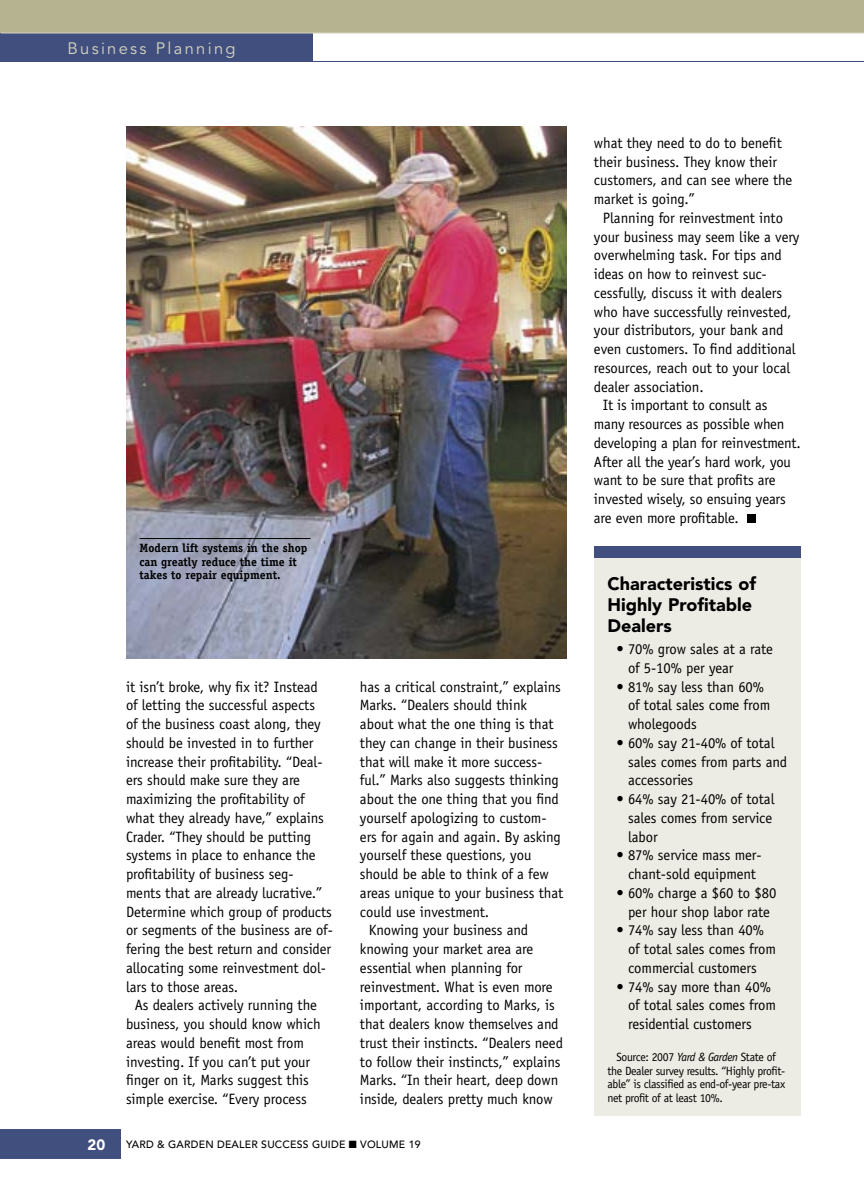
<style>
.page{position:relative;width:864px;height:1188px;background:#fff}
.page>*{position:absolute;margin:0;border:0;box-sizing:border-box;transform-origin:0 0}
.t1{font:900 18px/21px "Avenir LT Std";color:#000}
.t2{font:16.5px "Avenir LT Std";letter-spacing:.14em;color:#d6d4c1}
.t3{font:15px/18.8px "Officina Sans Std";letter-spacing:-.005em;color:#000}
.t4{font:900 15px "Avenir LT Std";color:#fff}
.t5{font:12px/13.5px "Officina Sans Std";letter-spacing:-.03em;color:#000}
.t6{font:700 12px/13.5px "Officina Serif Std";color:#000}
.t7{font:500 10.5px "Avenir LT Std";letter-spacing:.02em;color:#000}
.s1{font-style:italic}
</style>
<div class="page">
<div style="left:747px;top:514px;width:8px;height:9px;background:#000"></div>
<div style="left:594px;top:556px;width:207px;height:560px;background:#edece4"></div>
<div style="left:594px;top:546px;width:207px;height:12px;background:#404f7d"></div>
<img style="left:126px;top:126px;width:441px;height:532px">
<hr style="left:140px;top:538px;width:170px;height:1px;background:#000">
<div style="left:0;top:1130px;width:120px;height:29px;background:#404f7d"></div>
<div style="left:1px;top:0;width:863px;height:33px;background:#b5b390"></div>
<hr style="left:1px;top:61px;width:863px;height:1px;background:#404f7d">
<div style="left:0;top:33px;width:312px;height:29px;background:#404f7d"></div>
<hr style="left:1px;top:33px;width:863px;height:1px;background:#d6d4c1">
<p class="t2" style="left:68px;top:39px;width:170px">Business Planning</p>
<p class="t6" style="left:140px;top:541px;width:169px">Modern lift systems in the shop can greatly reduce the time it takes to repair equipment.</p>
<p class="t3" style="left:126px;top:677px;width:193px">it isn’t broke, why fix it? Instead</p>
<p class="t3" style="left:126px;top:696px;width:191px">of letting the successful aspects</p>
<p class="t3" style="left:126px;top:715px;width:196px">of the business coast along, they</p>
<p class="t3" style="left:126px;top:733px;width:189px">should be invested in to further</p>
<p class="t3" style="left:126px;top:752px;width:198px">increase their profitability. “Deal-</p>
<p class="t3" style="left:126px;top:771px;width:176px">ers should make sure they are</p>
<p class="t3" style="left:126px;top:790px;width:180px">maximizing the profitability of</p>
<p class="t3" style="left:126px;top:808px;width:199px">what they already have,” explains</p>
<p class="t3" style="left:126px;top:827px;width:187px">Crader. “They should be putting</p>
<p class="t3" style="left:126px;top:846px;width:191px">systems in place to enhance the</p>
<p class="t3" style="left:126px;top:865px;width:169px">profitability of business seg-</p>
<p class="t3" style="left:126px;top:883px;width:198px">ments that are already lucrative.”</p>
<p class="t3" style="left:126px;top:902px;width:207px">Determine which group of products</p>
<p class="t3" style="left:126px;top:921px;width:208px">or segments of the business are of-</p>
<p class="t3" style="left:126px;top:940px;width:207px">fering the best return and consider</p>
<p class="t3" style="left:126px;top:958px;width:201px">allocating some reinvestment dol-</p>
<p class="t3" style="left:126px;top:977px;width:114px">lars to those areas.</p>
<p class="t3" style="left:135px;top:996px;width:183px">As dealers actively running the</p>
<p class="t3" style="left:126px;top:1015px;width:196px">business, you should know which</p>
<p class="t3" style="left:126px;top:1033px;width:179px">areas would benefit most from</p>
<p class="t3" style="left:126px;top:1052px;width:186px">investing. If you can’t put your</p>
<p class="t3" style="left:126px;top:1071px;width:184px">finger on it, Marks suggest this</p>
<p class="t3" style="left:126px;top:1090px;width:182px">simple exercise. “Every process</p>
<p class="t3" style="left:360px;top:677px;width:202px">has a critical constraint,” explains</p>
<p class="t3" style="left:360px;top:696px;width:169px">Marks. “Dealers should think</p>
<p class="t3" style="left:360px;top:715px;width:195px">about what the one thing is that</p>
<p class="t3" style="left:360px;top:733px;width:199px">they can change in their business</p>
<p class="t3" style="left:360px;top:752px;width:184px">that will make it more success-</p>
<p class="t3" style="left:360px;top:771px;width:200px">ful.” Marks also suggests thinking</p>
<p class="t3" style="left:360px;top:790px;width:200px">about the one thing that you find</p>
<p class="t3" style="left:360px;top:808px;width:188px">yourself apologizing to custom-</p>
<p class="t3" style="left:360px;top:827px;width:202px">ers for again and again. By asking</p>
<p class="t3" style="left:360px;top:846px;width:173px">yourself these questions, you</p>
<p class="t3" style="left:360px;top:865px;width:190px">should be able to think of a few</p>
<p class="t3" style="left:360px;top:883px;width:205px">areas unique to your business that</p>
<p class="t3" style="left:360px;top:902px;width:131px">could use investment.</p>
<p class="t3" style="left:369px;top:921px;width:161px">Knowing your business and</p>
<p class="t3" style="left:360px;top:940px;width:175px">knowing your market area are</p>
<p class="t3" style="left:360px;top:958px;width:164px">essential when planning for</p>
<p class="t3" style="left:360px;top:977px;width:194px">reinvestment. What is even more</p>
<p class="t3" style="left:360px;top:996px;width:196px">important, according to Marks, is</p>
<p class="t3" style="left:360px;top:1015px;width:200px">that dealers know themselves and</p>
<p class="t3" style="left:360px;top:1033px;width:205px">trust their instincts. “Dealers need</p>
<p class="t3" style="left:360px;top:1052px;width:202px">to follow their instincts,” explains</p>
<p class="t3" style="left:360px;top:1071px;width:200px">Marks. “In their heart, deep down</p>
<p class="t3" style="left:360px;top:1090px;width:194px">inside, dealers pretty much know</p>
<p class="t4" style="left:87px;top:1136px;width:19px">20</p>
<p class="t7" style="left:126px;top:1139px;width:296px">YARD &amp; GARDEN DEALER SUCCESS GUIDE ■ VOLU ME 19</p>
<p class="t3" style="left:594px;top:133px;width:189px">what they need to do to benefit</p>
<p class="t3" style="left:594px;top:152px;width:185px">their business. They know their</p>
<p class="t3" style="left:594px;top:171px;width:200px">customers, and can see where the</p>
<p class="t3" style="left:594px;top:190px;width:102px">market is going.”</p>
<p class="t3" style="left:603px;top:208px;width:182px">Planning for reinvestment into</p>
<p class="t3" style="left:594px;top:227px;width:207px">your business may seem like a very</p>
<p class="t3" style="left:594px;top:246px;width:189px">overwhelming task. For tips and</p>
<p class="t3" style="left:594px;top:265px;width:174px">ideas on how to reinvest suc-</p>
<p class="t3" style="left:594px;top:283px;width:190px">cessfully, discuss it with dealers</p>
<p class="t3" style="left:594px;top:302px;width:199px">who have successfully reinvested,</p>
<p class="t3" style="left:594px;top:321px;width:191px">your distributors, your bank and</p>
<p class="t3" style="left:594px;top:340px;width:203px">even customers. To find additional</p>
<p class="t3" style="left:594px;top:358px;width:198px">resources, reach out to your local</p>
<p class="t3" style="left:594px;top:377px;width:111px">dealer association.</p>
<p class="t3" style="left:603px;top:396px;width:166px">It is important to consult as</p>
<p class="t3" style="left:594px;top:415px;width:192px">many resources as possible when</p>
<p class="t3" style="left:594px;top:433px;width:208px">developing a plan for reinvestment.</p>
<p class="t3" style="left:594px;top:452px;width:198px">After all the year’s hard work, you</p>
<p class="t3" style="left:594px;top:471px;width:183px">want to be sure that profits are</p>
<p class="t3" style="left:594px;top:490px;width:193px">invested wisely, so ensuing years</p>
<p class="t3" style="left:594px;top:508px;width:146px">are even more profitable.</p>
<p class="t1" style="left:608px;top:573px;width:150px">Characteristics of<br>Highly Profitable<br>Dealers</p>
<p class="t3" style="left:628px;top:640px;width:147px;text-indent:-12px">• 70% grow sales at a rate of 5-10% per year</p>
<p class="t3" style="left:628px;top:677px;width:144px;text-indent:-12px">• 81% say less than 60% of total sales come from wholegoods</p>
<p class="t3" style="left:628px;top:733px;width:161px;text-indent:-12px">• 60% say 21-40% of total sales comes from parts and accessories</p>
<p class="t3" style="left:628px;top:790px;width:148px;text-indent:-12px">• 64% say 21-40% of total sales comes from service labor</p>
<p class="t3" style="left:616px;top:846px;width:147px;text-align:center">• 87% service mass mer&shy;chant-sold equipment</p>
<p class="t3" style="left:616px;top:883px;width:161px;text-align:center">• 60% charge a $60 to $80 per hour shop labor rate</p>
<p class="t3" style="left:628px;top:921px;width:149px;text-indent:-12px">• 74% say less than 40% of total sales comes from commercial customers</p>
<p class="t3" style="left:628px;top:977px;width:149px;text-indent:-12px">• 74% say more than 40% of total sales comes from residential customers</p>
<p class="t5" style="left:608px;top:1050px;width:179px;text-indent:9px">Source: 2007 <span class="s1">Yard &amp; Garden</span> State of the Dealer survey results. “Highly profit&shy;able” is classified as end-of-year pre-tax net profit of at least 10%.</p>
</div>
